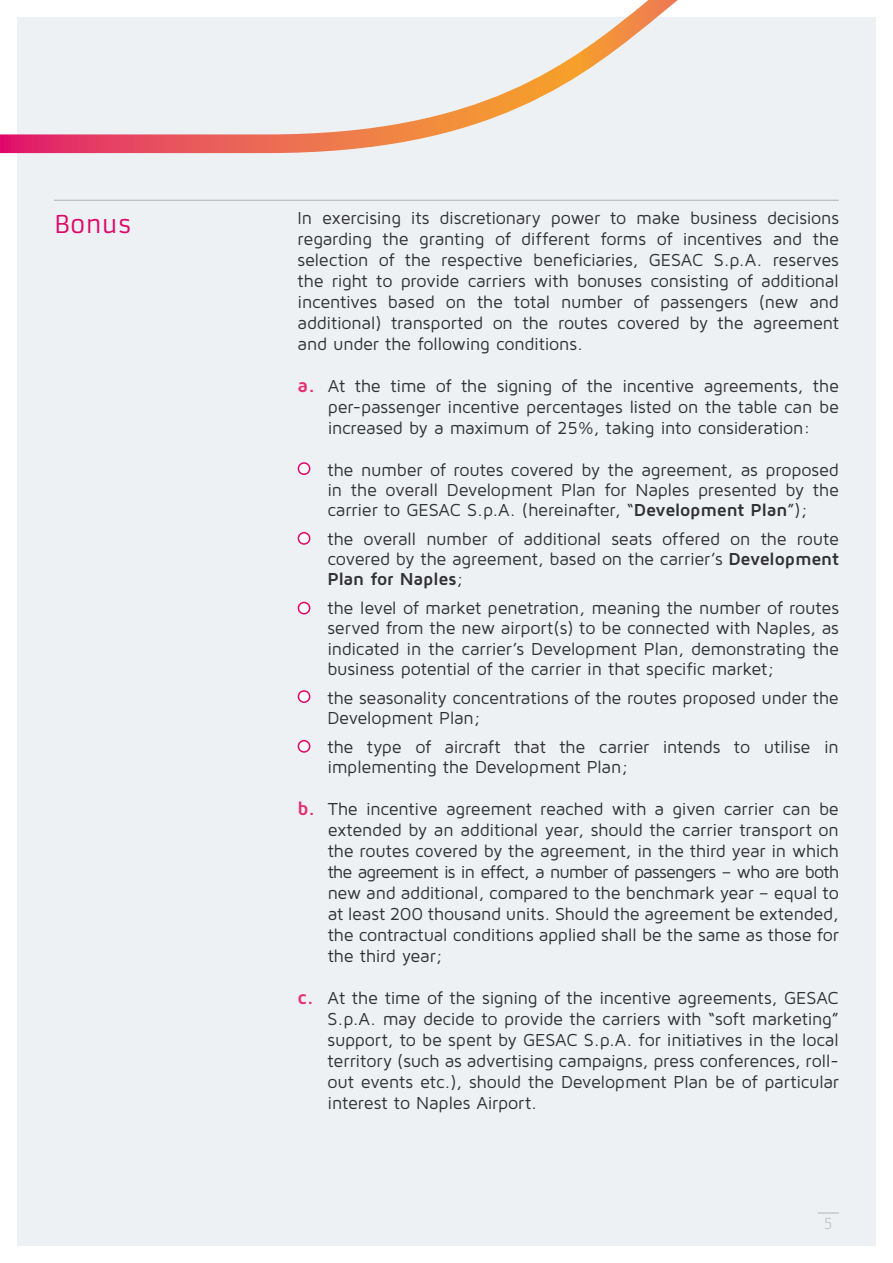
<style>
.page{position:relative;width:893px;height:1263px;background:#fff}
.page>*{position:absolute;margin:0;border:0;box-sizing:border-box;transform-origin:0 0}
.t1{font:24px "Armata";color:#e0066a}
.t2{font:18px/21px "Maven Pro";letter-spacing:-.015em;color:#313133;text-align:justify}
.t3{font:15px "Armata";color:#c7c9ca}
.s1{font-weight:700;font-size:19.5px;color:#e33074}
.s2{font-weight:700}
</style>
<div class="page">
<div style="left:17px;top:17px;width:859px;height:1229px;background:#eef1f4"></div>
<hr style="left:818px;top:1212px;width:21px;height:2px;background:#c7c9ca">
<svg style="left:0;top:0;width:678px;height:153px"></svg>
<div style="left:298px;top:463px;width:12px;height:11px;background:#fff;border-radius:50%"></div>
<div style="left:298px;top:462px;width:12px;height:13px;border:2px solid #e0066a;border-radius:50%"></div>
<div style="left:298px;top:533px;width:12px;height:11px;background:#fff;border-radius:50%"></div>
<div style="left:298px;top:532px;width:12px;height:13px;border:2px solid #e0066a;border-radius:50%"></div>
<div style="left:298px;top:602px;width:12px;height:12px;background:#fff;border-radius:50%"></div>
<div style="left:298px;top:602px;width:12px;height:12px;border:2px solid #e0066a;border-radius:50%"></div>
<div style="left:298px;top:691px;width:12px;height:11px;background:#fff;border-radius:50%"></div>
<div style="left:298px;top:690px;width:12px;height:13px;border:2px solid #e0066a;border-radius:50%"></div>
<div style="left:298px;top:741px;width:12px;height:11px;background:#fff;border-radius:50%"></div>
<div style="left:298px;top:740px;width:12px;height:13px;border:2px solid #e0066a;border-radius:50%"></div>
<hr style="left:54px;top:200px;width:785px;height:1px;background:#aeb0b3">
<h1 class="t1" style="left:54px;top:209px;width:79px">Bonus</h1>
<p class="t2" style="left:298px;top:206px;width:543px">In exercising its discretionary power to make business decisions regarding the granting of different forms of incentives and the selection of the respective beneficiaries, GESAC S.p.A. reserves the right to provide carriers with bonuses consisting of additional incentives based on the total number of passengers (new and additional) transported on the routes covered by the agreement and under the following conditions.</p>
<p class="t2" style="left:328px;top:375px;width:513px;text-indent:-30px"><span class="s1">a.</span> At the time of the signing of the incentive agreements, the per-passenger incentive percentages listed on the table can be increased by a maximum of 25%, taking into consideration:</p>
<p class="t2" style="left:327px;top:459px;width:513px;line-height:20.2px">the number of routes covered by the agreement, as proposed in the overall Development Plan for Naples presented by the carrier to GESAC S.p.A. (hereinafter, “<span class="s2">Development Plan</span>”);</p>
<p class="t2" style="left:327px;top:528px;width:513px;line-height:20.2px">the overall number of additional seats offered on the route covered by the agreement, based on the carrier’s <span class="s2">Development Plan for Naples</span>;</p>
<p class="t2" style="left:327px;top:597px;width:513px;line-height:20.2px">the level of market penetration, meaning the number of routes served from the new airport(s) to be connected with Naples, as indicated in the carrier’s Development Plan, demonstrating the business potential of the carrier in that specific market;</p>
<p class="t2" style="left:327px;top:687px;width:513px;line-height:20.2px">the seasonality concentrations of the routes proposed under the<br>Development Plan;</p>
<p class="t2" style="left:327px;top:736px;width:513px;line-height:20.2px">the type of aircraft that the carrier intends to utilise in implementing the Development Plan;</p>
<p class="t2" style="left:328px;top:798px;width:513px;text-indent:-30px"><span class="s1">b.</span> The incentive agreement reached with a given carrier can be extended by an additional year, should the carrier transport on the routes covered by the agreement, in the third year in which the agreement is in effect, a number of passengers – who are both new and additional, compared to the benchmark year – equal to at least 200 thousand units. Should the agreement be extended, the contractual conditions applied shall be the same as those for the third year;</p>
<p class="t2" style="left:328px;top:987px;width:513px;text-indent:-30px"><span class="s1">c.</span> At the time of the signing of the incentive agreements, GESAC S.p.A. may decide to provide the carriers with “soft marketing” support, to be spent by GESAC S.p.A. for initiatives in the local territory (such as advertising campaigns, press conferences, roll&shy;out events etc.), should the Development Plan be of particular interest to Naples Airport.</p>
<p class="t3" style="left:824px;top:1214px;width:10px">5</p>
</div>
